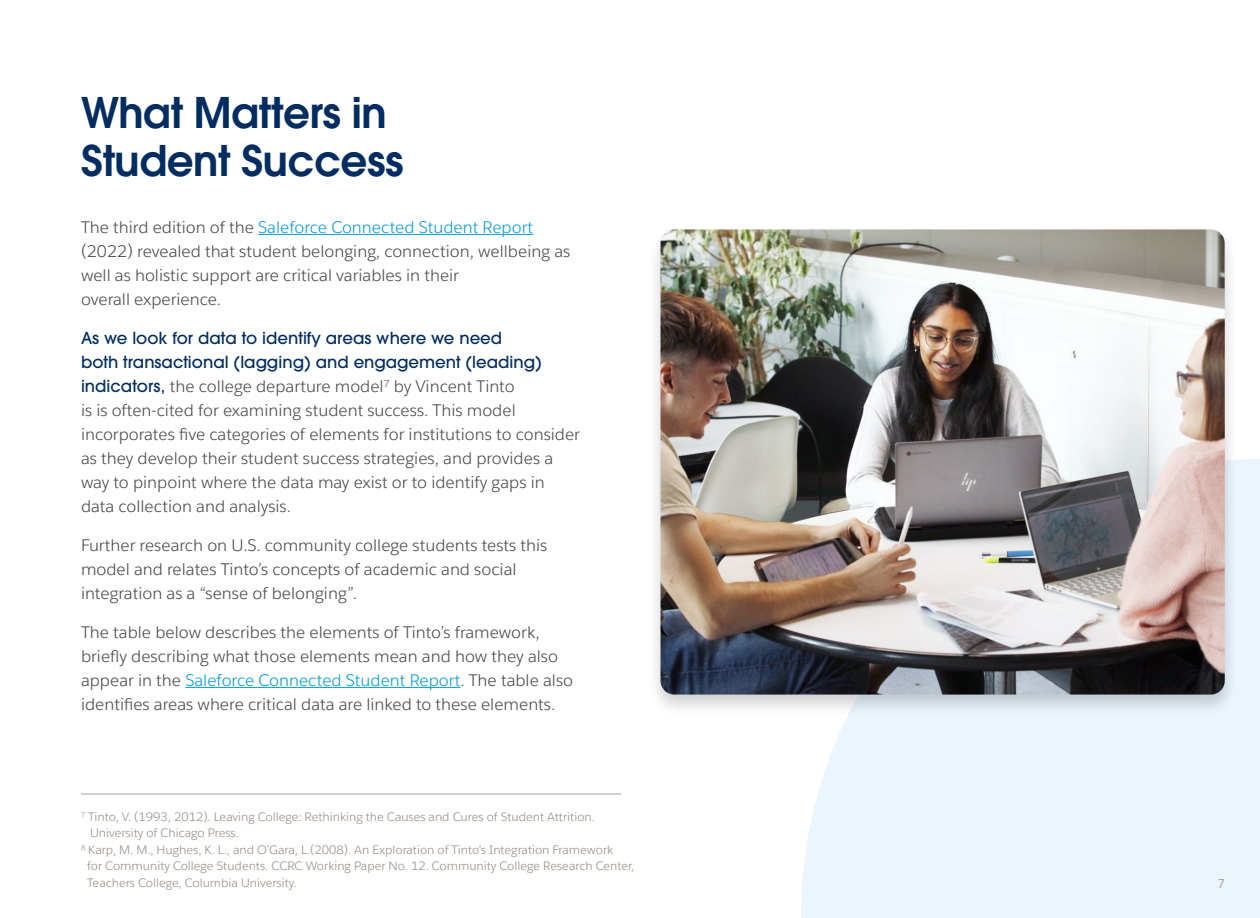
<style>
.page{position:relative;width:1260px;height:918px;background:#fff}
.page>*{position:absolute;margin:0;border:0;box-sizing:border-box;transform-origin:0 0}
.t1{font:600 42px/48px "ITC Avant Garde Pro";letter-spacing:-.01em;color:#032d60}
.t2{font:16.5px/24px "Salesforce Sans";color:#4d4d4d}
.t3{font:500 16.5px/24px "ITC Avant Garde Pro";color:#032d60}
.t4{font:12px "Salesforce Sans";color:#9a8f87}
.t5{font:12px "ITC Avant Garde Pro";color:#9a8f87}
.s1{color:#0d9dda}
.s2{font-family:"ITC Avant Garde Pro";font-weight:500;color:#032d60}
</style>
<div class="page">
<div style="left:801px;top:459px;width:459px;height:459px;background:#eaf5fe"></div>
<hr style="left:258px;top:234px;width:275px;height:1px;background:#0d9dda">
<hr style="left:185px;top:687px;width:275px;height:1px;background:#0d9dda">
<hr style="left:81px;top:794px;width:540px;height:1px;background:#a3a3a3">
<div style="left:647px;top:225px;width:591px;height:493px;background:#000;opacity:.18"></div>
<img style="left:661px;top:229px;width:564px;height:466px">
<h1 class="t1" style="left:81px;top:88px;width:324px">What Matters in<br>Student Success</h1>
<p class="t2" style="left:81px;top:215px;width:491px">The third edition of the <span class="s1">Saleforce Connected Student Report </span>(2022) revealed that student belonging, connection, wellbeing as well as holistic support are critical variables in their<br>overall experience.</p>
<p class="t3" style="left:81px;top:326px;width:462px">As we look for data to identify areas where we need both transactional (lagging) and engagement (leading)</p>
<p class="t2" style="left:81px;top:374px;width:501px"><span class="s2">indicators,</span> the college departure model<sup>7</sup> by Vincent Tinto<br>is is often-cited for examining student success. This model incorporates five categories of elements for institutions to consider as they develop their student success strategies, and provides a way to pinpoint where the data may exist or to identify gaps in data collection and analysis.</p>
<p class="t2" style="left:81px;top:533px;width:468px">Further research on U.S. community college students tests this model and relates Tinto’s concepts of academic and social integration as a “sense of belonging”.</p>
<p class="t2" style="left:81px;top:620px;width:494px">The table below describes the elements of Tinto’s framework, briefly describing what those elements mean and how they also appear in the <span class="s1">Saleforce Connected Student Report</span>. The table also identifies areas where critical data are linked to these elements.</p>
<p class="t4" style="left:81px;top:809px;width:515px"><sup>7</sup> Tinto, V. (1993, 2012). Leaving College: Rethinking the Causes and Cures of Student Attrition.</p>
<p class="t4" style="left:90px;top:826px;width:150px">University of Chicago Press.</p>
<p class="t4" style="left:81px;top:842px;width:534px"><sup>8</sup> Karp, M. M., Hughes, K. L., and O’Gara, L.(2008). An Exploration of Tinto’s Integration Framework</p>
<p class="t4" style="left:87px;top:859px;width:549px">for Community College Students. CCRC Working Paper No. 12. Community College Research Center,</p>
<p class="t4" style="left:87px;top:875px;width:211px">Teachers College, Columbia University.</p>
<p class="t5" style="left:1218px;top:876px;width:8px">7</p>
</div>
